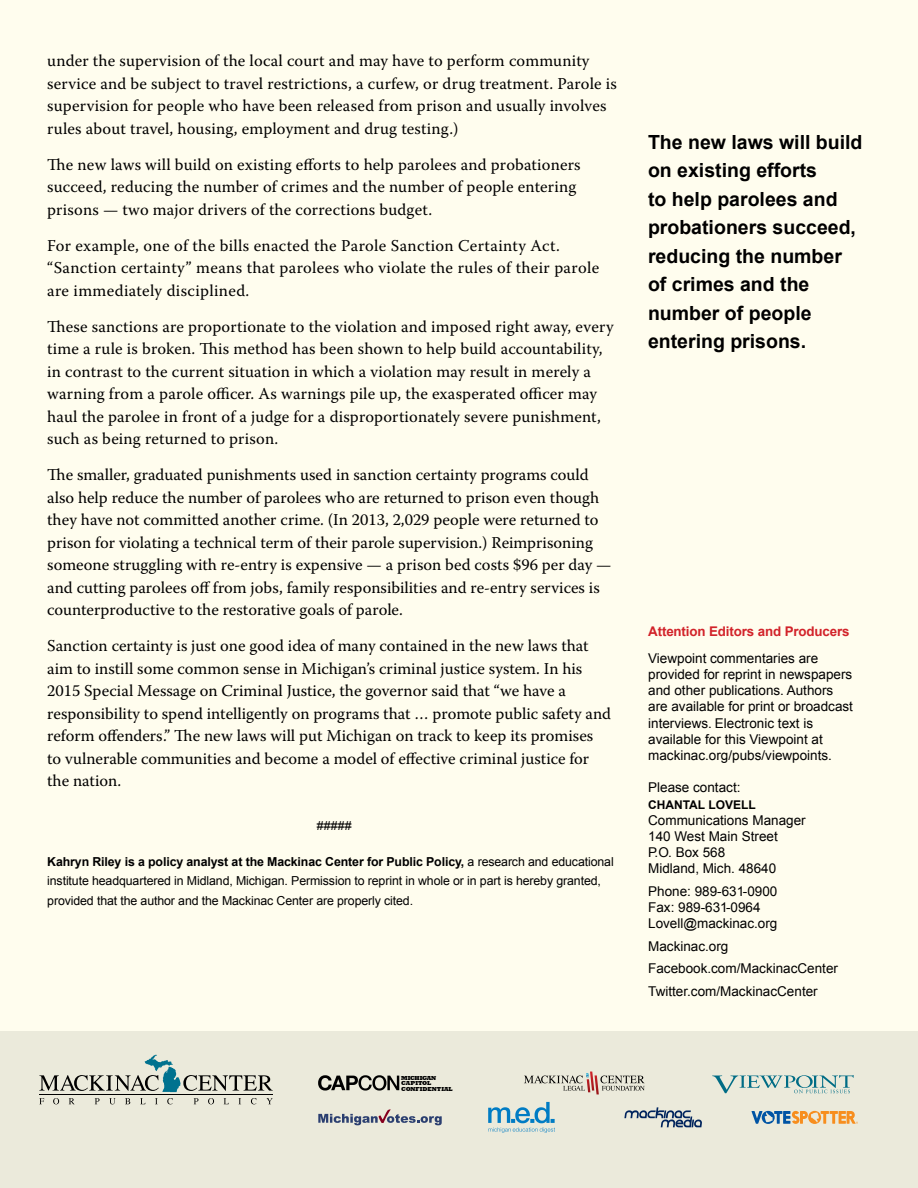
<style>
.page{position:relative;width:918px;height:1188px;background:#fffdee}
.page>*{position:absolute;margin:0;border:0;box-sizing:border-box;transform-origin:0 0}
.t1{font:700 19.5px/28.5px "Arial";color:#000}
.t2{font:16.5px/22.5px "Warnock Pro";letter-spacing:.005em;color:#000}
.t3{font:13.5px/16.2px "Arial";color:#000}
.t4{font:700 13.35px "Arial";letter-spacing:-.01em;color:#d2232a}
.t5{font:12.3px/19.5px "Arial";letter-spacing:-.01em;color:#000}
.t6{font:700 12px "Arial";color:#000}
.t7{font:800 6px/5.2px "Rockwell";color:#000}
.s1{font-weight:700}
</style>
<div class="page">
<div style="left:0;top:1031px;width:918px;height:157px;background:#ebeadb"></div>
<svg style="left:318px;top:1109px;width:124px;height:16px"></svg>
<svg style="left:712px;top:1075px;width:142px;height:18px"></svg>
<svg style="left:624px;top:1107px;width:78px;height:20px"></svg>
<svg style="left:524px;top:1072px;width:121px;height:22px"></svg>
<svg style="left:318px;top:1075px;width:81px;height:16px"></svg>
<svg style="left:488px;top:1102px;width:67px;height:31px"></svg>
<svg style="left:39px;top:1098px;width:5px;height:6px"></svg>
<svg style="left:53px;top:1098px;width:6px;height:6px"></svg>
<svg style="left:69px;top:1098px;width:5px;height:6px"></svg>
<svg style="left:95px;top:1098px;width:5px;height:6px"></svg>
<svg style="left:109px;top:1098px;width:7px;height:6px"></svg>
<svg style="left:125px;top:1098px;width:5px;height:6px"></svg>
<svg style="left:140px;top:1098px;width:6px;height:6px"></svg>
<svg style="left:155px;top:1098px;width:3px;height:6px"></svg>
<svg style="left:167px;top:1098px;width:6px;height:6px"></svg>
<svg style="left:194px;top:1098px;width:5px;height:6px"></svg>
<svg style="left:208px;top:1098px;width:6px;height:6px"></svg>
<svg style="left:224px;top:1098px;width:5px;height:6px"></svg>
<svg style="left:238px;top:1098px;width:3px;height:6px"></svg>
<svg style="left:251px;top:1098px;width:5px;height:6px"></svg>
<svg style="left:267px;top:1098px;width:6px;height:6px"></svg>
<hr style="left:39px;top:1094px;width:234px;height:1px;background:#000">
<svg style="left:39px;top:1055px;width:234px;height:37px"></svg>
<svg style="left:752px;top:1111px;width:106px;height:13px"></svg>
<p class="t2" style="left:47px;top:49px;width:571px">under the supervision of the local court and may have to perform community service and be subject to travel restrictions, a curfew, or drug treatment. Parole is supervision for people who have been released from prison and usually involves rules about travel, housing, employment and drug testing.)</p>
<p class="t2" style="left:47px;top:153px;width:535px">The new laws will build on existing efforts to help parolees and probationers succeed, reducing the number of crimes and the number of people entering prisons — two major drivers of the corrections budget.</p>
<p class="t2" style="left:47px;top:234px;width:553px">For example, one of the bills enacted the Parole Sanction Certainty Act. “Sanction certainty” means that parolees who violate the rules of their parole are immediately disciplined.</p>
<p class="t2" style="left:47px;top:315px;width:568px">These sanctions are proportionate to the violation and imposed right away, every time a rule is broken. This method has been shown to help build accountability, in contrast to the current situation in which a violation may result in merely a warning from a parole officer. As warnings pile up, the exasperated officer may haul the parolee in front of a judge for a disproportionately severe punishment, such as being returned to prison.</p>
<p class="t2" style="left:47px;top:463px;width:566px">The smaller, graduated punishments used in sanction certainty programs could also help reduce the number of parolees who are returned to prison even though they have not committed another crime. (In 2013, 2,029 people were returned to prison for violating a technical term of their parole supervision.) Reimprisoning someone struggling with re-entry is expensive — a prison bed costs $96 per day — and cutting parolees off from jobs, family responsibilities and re-entry services is counterproductive to the restorative goals of parole.</p>
<p class="t2" style="left:47px;top:634px;width:565px">Sanction certainty is just one good idea of many contained in the new laws that aim to instill some common sense in Michigan’s criminal justice system. In his 2015 Special Message on Criminal Justice, the governor said that “we have a responsibility to spend intelligently on programs that … promote public safety and reform offenders.” The new laws will put Michigan on track to keep its promises to vulnerable communities and become a model of effective criminal justice for the nation.</p>
<p class="t5" style="left:317px;top:816px;width:36px">#####</p>
<p class="t5" style="left:47px;top:852px;width:568px"><span class="s1">Kahryn Riley is a policy analyst at the Mackinac Center for Public Policy,</span> a research and educational institute headquartered in Midland, Michigan. Permission to reprint in whole or in part is hereby granted, provided that the author and the Mackinac Center are properly cited.</p>
<p class="t1" style="left:648px;top:128px;width:216px">The new laws will build on existing efforts<br>to help parolees and probationers succeed, reducing the number of crimes and the number of people entering prisons.</p>
<p class="t4" style="left:648px;top:622px;width:203px">Attention Editors and Producers</p>
<p class="t3" style="left:648px;top:650px;width:206px">Viewpoint commentaries are provided for reprint in newspapers and other publications. Authors are available for print or broadcast interviews. Electronic text is available for this Viewpoint at mackinac.org/pubs/viewpoints.</p>
<p class="t3" style="left:648px;top:780px;width:94px">Please contact:</p>
<p class="t6" style="left:648px;top:796px;width:109px">CHANTAL LOVELL</p>
<p class="t3" style="left:648px;top:812px;width:159px">Communications Manager<br>140 West Main Street<br>P.O. Box 568<br>Midland, Mich. 48640</p>
<p class="t3" style="left:648px;top:883px;width:131px">Phone: 989-631-0900<br>Fax: 989-631-0964<br>Lovell@mackinac.org</p>
<p class="t3" style="left:648px;top:935px;width:191px;line-height:22.5px">Mackinac.org<br>Facebook.com/MackinacCenter<br>Twitter.com/MackinacCenter</p>
<p class="t7" style="left:401px;top:1075px;width:53px">MICHIGAN<br>CAPITOL<br>CONFIDENTIAL</p>
</div>
